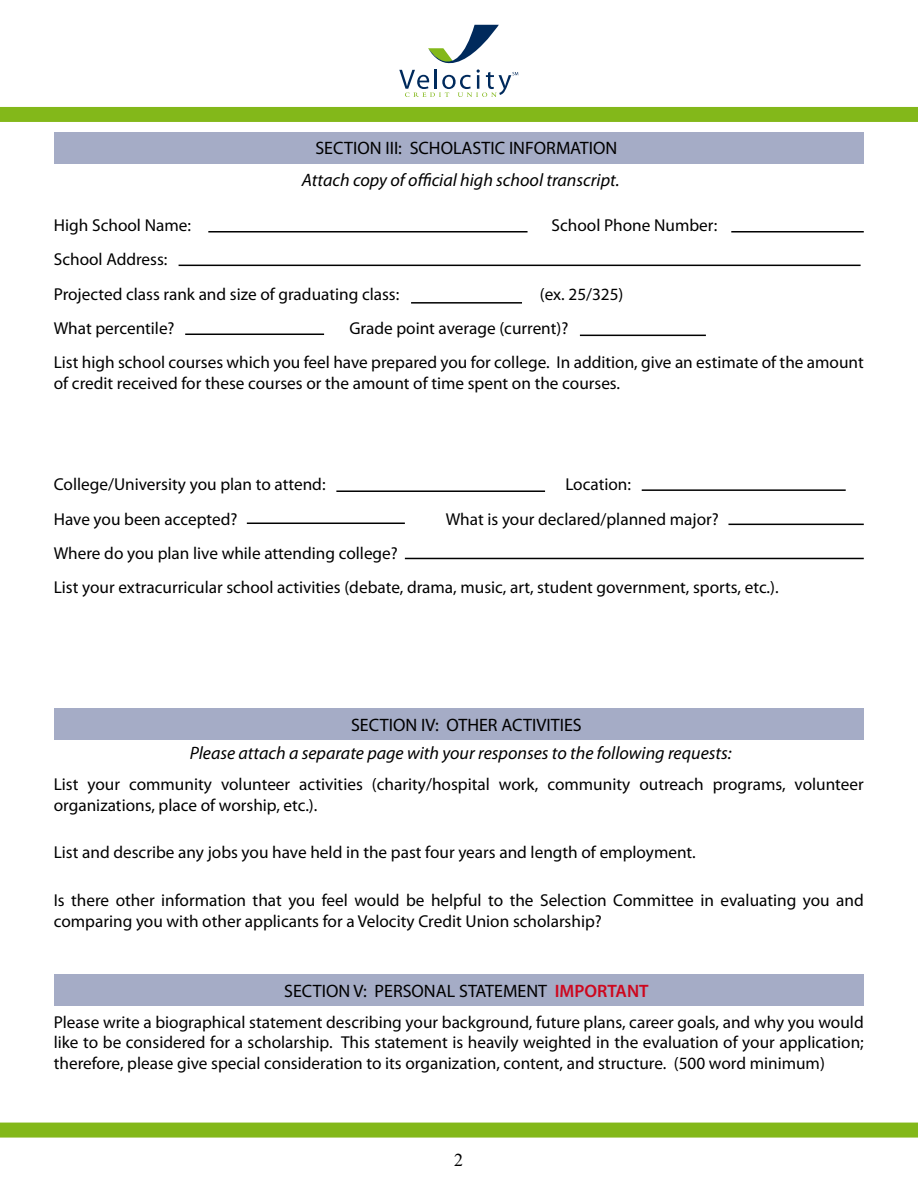
<style>
.page{position:relative;width:918px;height:1188px;background:#fff}
.page>*{position:absolute;margin:0;border:0;box-sizing:border-box;transform-origin:0 0}
.t1{font:italic 18px "Myriad Pro";color:#000}
.t2{font:18px "Myriad Pro";color:#000}
.t3{font:18px "Times New Roman";color:#000}
.t4{font:17.25px/20.7px "Myriad Pro";color:#000}
.s1{font-weight:600;color:#cd071e}
</style>
<div class="page">
<div style="left:0;top:107px;width:918px;height:15px;background:#83b81a"></div>
<svg style="left:399px;top:25px;width:119px;height:72px"></svg>
<div style="left:0;top:1123px;width:918px;height:15px;background:#83b81a"></div>
<div style="left:54px;top:132px;width:810px;height:32px;background:#a5acc6"></div>
<hr style="left:208px;top:231px;width:320px;height:2px;background:#000">
<hr style="left:731px;top:231px;width:133px;height:2px;background:#000">
<hr style="left:179px;top:265px;width:682px;height:1px;background:#000">
<hr style="left:411px;top:302px;width:111px;height:2px;background:#000">
<hr style="left:185px;top:334px;width:139px;height:1px;background:#000">
<hr style="left:580px;top:335px;width:126px;height:1px;background:#000">
<hr style="left:336px;top:490px;width:209px;height:2px;background:#000">
<hr style="left:642px;top:489px;width:204px;height:2px;background:#000">
<hr style="left:247px;top:523px;width:158px;height:1px;background:#000">
<hr style="left:728px;top:524px;width:136px;height:1px;background:#000">
<hr style="left:405px;top:558px;width:459px;height:1px;background:#000">
<div style="left:54px;top:708px;width:810px;height:32px;background:#a5acc6"></div>
<div style="left:54px;top:974px;width:810px;height:32px;background:#a5acc6"></div>
<p class="t2" style="left:315px;top:137px;width:304px">SECTION III: SCHOLASTIC INFORMATION</p>
<p class="t1" style="left:302px;top:168px;width:319px">Attach copy of official high school transcript.</p>
<p class="t4" style="left:54px;top:215px;width:139px">High School Name:</p>
<p class="t4" style="left:552px;top:215px;width:167px">School Phone Number:</p>
<p class="t4" style="left:54px;top:242px;width:347px;line-height:34.2px">School Address:<br>Projected class rank and size of graduating class:</p>
<p class="t4" style="left:540px;top:283px;width:85px">(ex. 25/325)</p>
<p class="t4" style="left:54px;top:317px;width:122px">What percentile?</p>
<p class="t4" style="left:54px;top:311px;width:812px;line-height:34.2px;text-align:center">Grade point average (current)?<br>List high school courses which you feel have prepared you for college. In addition, give an estimate of the amount</p>
<p class="t4" style="left:54px;top:372px;width:568px">of credit received for these courses or the amount of time spent on the courses.</p>
<p class="t4" style="left:54px;top:474px;width:273px">College/University you plan to attend:</p>
<p class="t4" style="left:565px;top:474px;width:67px">Location:</p>
<p class="t4" style="left:54px;top:508px;width:185px">Have you been accepted?</p>
<p class="t4" style="left:446px;top:508px;width:275px">What is your declared/planned major?</p>
<p class="t4" style="left:54px;top:536px;width:726px;line-height:34.2px">Where do you plan live while attending college?<br>List your extracurricular school activities (debate, drama, music, art, student government, sports, etc.).</p>
<p class="t2" style="left:351px;top:713px;width:232px">SECTION IV: OTHER ACTIVITIES</p>
<p class="t1" style="left:190px;top:742px;width:544px">Please attach a separate page with your responses to the following requests:</p>
<p class="t4" style="left:54px;top:774px;width:812px">List your community volunteer activities (charity/hospital work, community outreach programs, volunteer organizations, place of worship, etc.).</p>
<p class="t4" style="left:54px;top:842px;width:644px">List and describe any jobs you have held in the past four years and length of employment.</p>
<p class="t4" style="left:54px;top:890px;width:812px">Is there other information that you feel would be helpful to the Selection Committee in evaluating you and comparing you with other applicants for a Velocity Credit Union scholarship?</p>
<p class="t2" style="left:284px;top:979px;width:366px">SECTION V: PERSONAL STATEMENT <span class="s1">IMPORTANT</span></p>
<p class="t4" style="left:54px;top:1011px;width:812px;text-align:justify">Please write a biographical statement describing your background, future plans, career goals, and why you would like to be considered for a scholarship. This statement is heavily weighted in the evaluation of your application; therefore, please give special consideration to its organization, content, and structure. (500 word minimum)</p>
<p class="t3" style="left:454px;top:1147px;width:10px">2</p>
</div>
